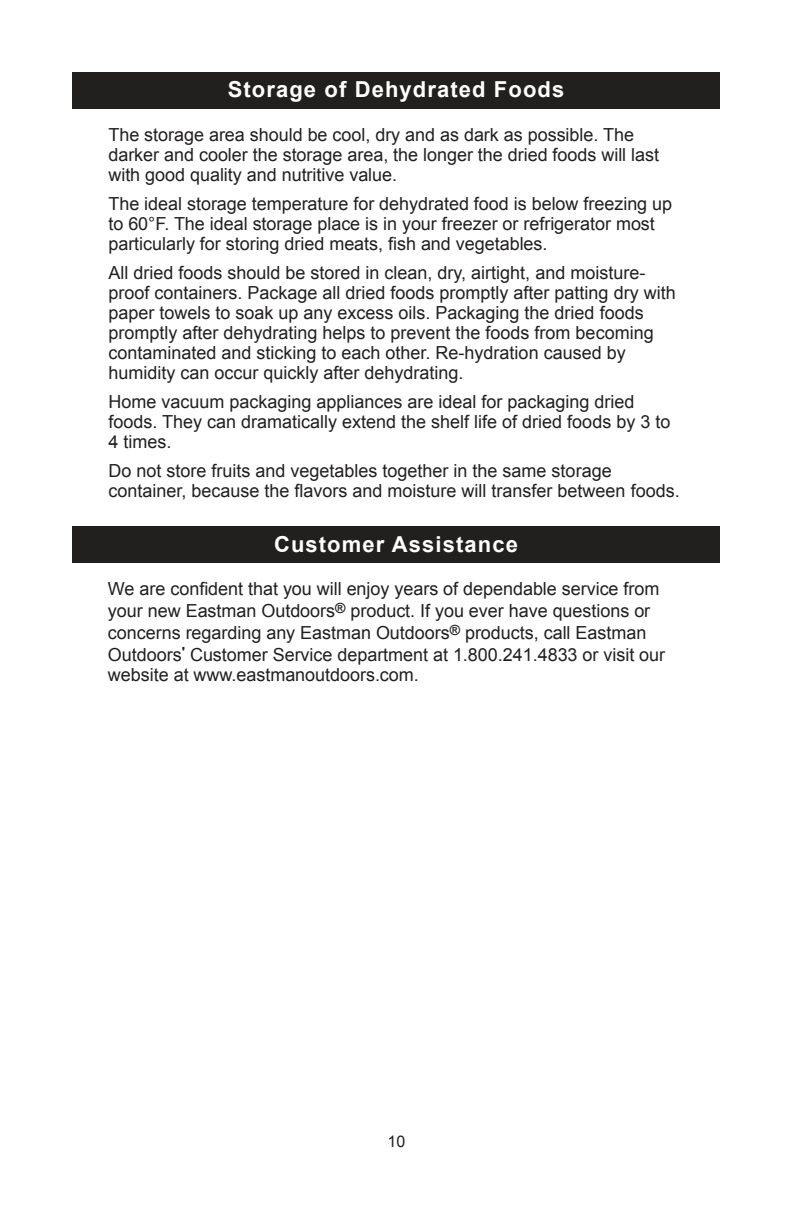
<style>
.page{position:relative;width:792px;height:1224px;background:#fff}
.page>*{position:absolute;margin:0;border:0;box-sizing:border-box;transform-origin:0 0}
.t1{font:700 22px "Arial";letter-spacing:.05em;color:#fff}
.t2{font:18px/20px "Arial";color:#221f1f}
.t3{font:16px "Arial";color:#221f1f}
</style>
<div class="page">
<div style="left:72px;top:72px;width:648px;height:36px;background:#221f1f"></div>
<div style="left:72px;top:526px;width:648px;height:37px;background:#221f1f"></div>
<p class="t1" style="left:228px;top:81px;width:338px">Storage of Dehydrated Foods</p>
<p class="t2" style="left:108px;top:127px;width:552px">The storage area should be cool, dry and as dark as possible. The darker and cooler the storage area, the longer the dried foods will last with good quality and nutritive value.</p>
<p class="t2" style="left:108px;top:196px;width:565px">The ideal storage temperature for dehydrated food is below freezing up to 60°F. The ideal storage place is in your freezer or refrigerator most particularly for storing dried meats, 昀椀sh and vegetables.</p>
<p class="t2" style="left:108px;top:265px;width:569px">All dried foods should be stored in clean, dry, airtight, and moisture&shy;proof containers. Package all dried foods promptly after patting dry with paper towels to soak up any excess oils. Packaging the dried foods promptly after dehydrating helps to prevent the foods from becoming contaminated and sticking to each other. Re-hydration caused by humidity can occur quickly after dehydrating.</p>
<p class="t2" style="left:108px;top:394px;width:563px">Home vacuum packaging appliances are ideal for packaging dried foods. They can dramatically extend the shelf life of dried foods by 3 to<br>4 times.</p>
<p class="t2" style="left:108px;top:463px;width:573px">Do not store fruits and vegetables together in the same storage container, because the 昀氀avors and moisture will transfer between foods.</p>
<p class="t1" style="left:274px;top:536px;width:245px">Customer Assistance</p>
<p class="t2" style="left:108px;top:578px;width:559px;line-height:22px">We are con昀椀dent that you will enjoy years of dependable service from your new Eastman Outdoors<sup>®</sup> product. If you ever have questions or concerns regarding any Eastman Outdoors<sup>®</sup> products, call Eastman Outdoors<sup>'</sup> Customer Service department at 1.800.241.4833 or visit our</p>
<p class="t2" style="left:108px;top:667px;width:312px">website at www.eastmanoutdoors.com.</p>
<p class="t3" style="left:388px;top:1135px;width:19px">10</p>
</div>
